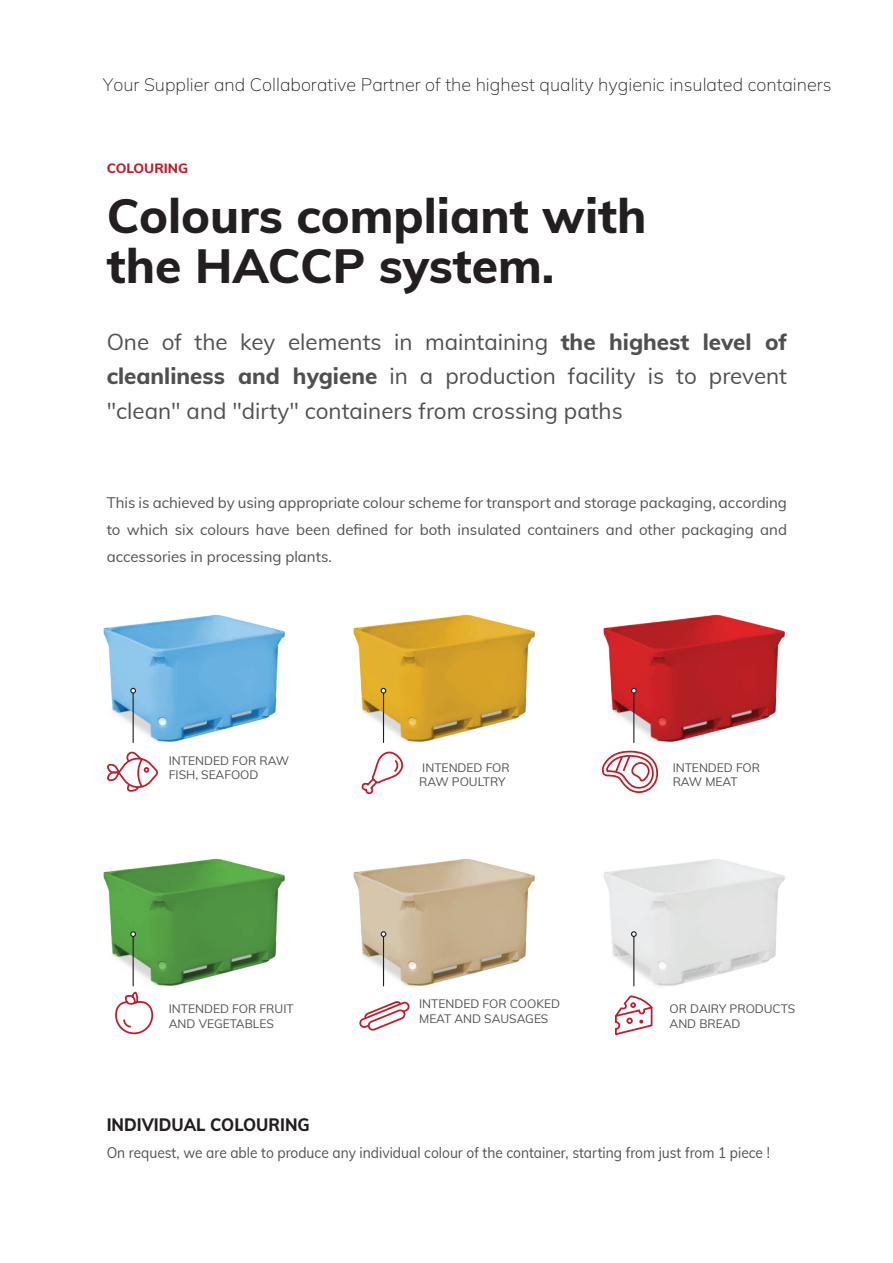
<style>
.page{position:relative;width:893px;height:1263px;background:#fff}
.page>*{position:absolute;margin:0;border:0;box-sizing:border-box;transform-origin:0 0}
.t1{font:800 48px/49.5px "Mulish";color:#231f20}
.t2{font:22.5px/34.5px "Mulish";color:#505052;text-align:justify}
.t3{font:200 18px "Mulish";color:#231f20}
.t4{font:800 18px "Mulish";color:#231f20;scale:.92 1}
.t5{font:15px/27px "Mulish";color:#505052;text-align:justify}
.t6{font:15px "Mulish";color:#505052;scale:.92 1}
.t7{font:800 13.5px "Mulish";color:#be1d2c}
.t8{font:12px/14.4px "Mulish";color:#505052}
.s1{font-weight:800}
</style>
<div class="page">
<img style="left:103px;top:858px;width:182px;height:129px">
<img style="left:103px;top:615px;width:182px;height:128px">
<img style="left:353px;top:859px;width:182px;height:128px">
<img style="left:353px;top:614px;width:182px;height:129px">
<img style="left:603px;top:859px;width:182px;height:128px">
<img style="left:601px;top:614px;width:184px;height:156px">
<svg style="left:115px;top:991px;width:39px;height:44px"></svg>
<svg style="left:361px;top:751px;width:43px;height:44px"></svg>
<svg style="left:602px;top:750px;width:58px;height:43px"></svg>
<svg style="left:107px;top:751px;width:51px;height:41px"></svg>
<svg style="left:381px;top:688px;width:5px;height:5px"></svg>
<hr style="left:383px;top:693px;width:1px;height:50px;background:#231f20">
<svg style="left:631px;top:688px;width:6px;height:5px"></svg>
<hr style="left:633px;top:693px;width:1px;height:50px;background:#231f20">
<svg style="left:130px;top:931px;width:6px;height:6px"></svg>
<hr style="left:133px;top:936px;width:1px;height:50px;background:#231f20">
<svg style="left:381px;top:931px;width:5px;height:6px"></svg>
<hr style="left:383px;top:936px;width:1px;height:50px;background:#231f20">
<svg style="left:631px;top:931px;width:6px;height:6px"></svg>
<hr style="left:633px;top:936px;width:1px;height:50px;background:#231f20">
<svg style="left:359px;top:1001px;width:51px;height:30px"></svg>
<svg style="left:615px;top:995px;width:38px;height:40px"></svg>
<hr style="left:133px;top:693px;width:1px;height:50px;background:#231f20">
<svg style="left:130px;top:688px;width:6px;height:5px"></svg>
<p class="t3" style="left:103px;top:72px;width:730px">Your Supplier and Collaborative Partner of the highest quality hygienic insulated containers</p>
<p class="t7" style="left:107px;top:163px;width:83px">COLOURING</p>
<h1 class="t1" style="left:107px;top:196px;width:541px">Colours compliant with the HACCP system.</h1>
<h2 class="t2" style="left:107px;top:323px;width:682px">One of the key elements in maintaining <span class="s1">the highest level of cleanliness and hygiene</span> in a production facility is to prevent "clean" and "dirty" containers from crossing paths</h2>
<p class="t5" style="left:107px;top:488px;width:682px">This is achieved by using appropriate colour scheme for transport and storage packaging, according to which six colours have been defined for both insulated containers and other packaging and accessories in processing plants.</p>
<p class="t8" style="left:169px;top:754px;width:122px">INTENDED FOR RAW<br>FISH, SEAFOOD</p>
<p class="t8" style="left:419px;top:761px;width:92px">INTENDED FOR<br>RAW POULTRY</p>
<p class="t8" style="left:673px;top:761px;width:89px">INTENDED FOR<br>RAW MEAT</p>
<p class="t8" style="left:169px;top:1003px;width:126px">INTENDED FOR FRUIT<br>AND VEGETABLES</p>
<p class="t8" style="left:419px;top:998px;width:142px">INTENDED FOR COOKED<br>MEAT AND SAUSAGES</p>
<p class="t8" style="left:669px;top:1003px;width:127px">OR DAIRY PRODUCTS<br>AND BREAD</p>
<p class="t4" style="left:107px;top:1117px;width:222px">INDIVIDUAL COLOURING</p>
<p class="t6" style="left:107px;top:1141px;width:722px">On request, we are able to produce any individual colour of the container, starting from just from 1 piece !</p>
</div>
